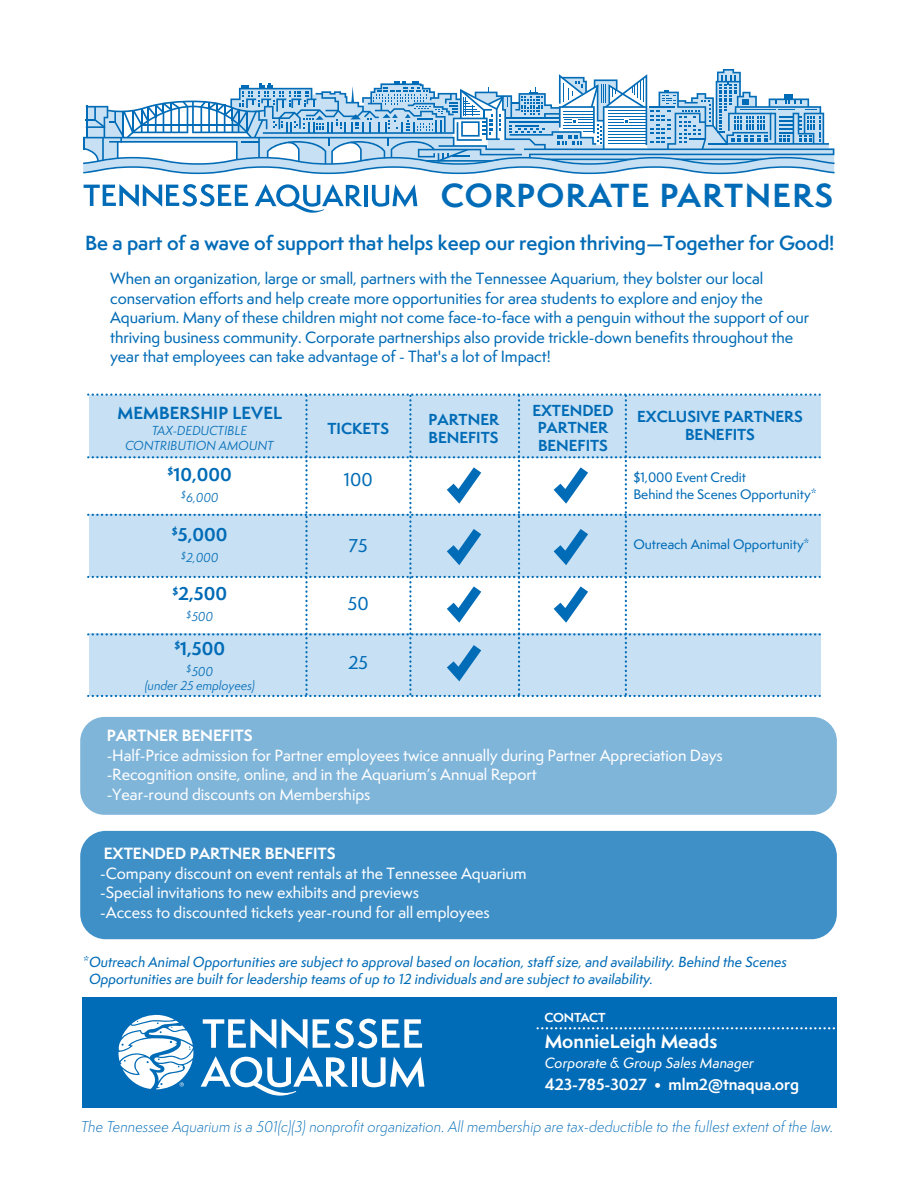
<style>
.page{position:relative;width:918px;height:1188px;background:#fff}
.page>*{position:absolute;margin:0;border:0;box-sizing:border-box;transform-origin:0 0}
.t1{font:700 30.75px "Semplicita Pro";letter-spacing:.05em;color:#006bb6}
.t2{font:600 18.9px "Semplicita Pro";letter-spacing:-.005em;color:#006bb6}
.t3{font:700 18px "Semplicita Pro";color:#fff}
.t4{font:700 17.25px "Semplicita Pro";color:#006bb6}
.t5{font:500 17.25px "Semplicita Pro";color:#006bb6}
.t6{font:700 16.2px "Semplicita Pro";letter-spacing:.01em;color:#006bb6}
.t7{font:500 15px/19.5px "Semplicita Pro";letter-spacing:-.005em;color:#006bb6}
.t8{font:500 15px/19.5px "Semplicita Pro";letter-spacing:-.005em;color:#fff}
.t9{font:700 15px "Semplicita Pro";letter-spacing:-.005em;color:#fff}
.t10{font:700 14.7px/17.7px "Semplicita Pro";color:#006bb6;text-align:center}
.t11{font:italic 300 14.4px "Semplicita Pro";color:#006bb6}
.t12{font:13.65px "Semplicita Pro Med It";color:#fff}
.t13{font:13.5px/16.2px "Semplicita Pro Med It";color:#006bb6}
.t14{font:500 12.75px/16.5px "Semplicita Pro";letter-spacing:-.005em;color:#006bb6}
.t15{font:italic 12px/14.4px "Semplicita Pro";color:#006bb6;text-align:center}
.t16{font:700 12px "Semplicita Pro";letter-spacing:-.015em;color:#fff}
</style>
<div class="page">
<div style="left:83px;top:998px;width:754px;height:110px;background:#006bb6"></div>
<svg style="left:84px;top:184px;width:164px;height:23px"></svg>
<hr style="left:365px;top:185px;width:3px;height:21px;background:#006bb6">
<svg style="left:372px;top:184px;width:45px;height:23px"></svg>
<svg style="left:255px;top:184px;width:107px;height:29px"></svg>
<svg style="left:83px;top:69px;width:752px;height:105px"></svg>
<svg style="left:118px;top:1014px;width:76px;height:75px"></svg>
<svg style="left:203px;top:1018px;width:73px;height:31px"></svg>
<svg style="left:282px;top:1018px;width:140px;height:31px"></svg>
<div style="left:352px;top:1057px;width:5px;height:30px;background:#fff"></div>
<svg style="left:362px;top:1057px;width:62px;height:31px"></svg>
<svg style="left:201px;top:1056px;width:148px;height:40px"></svg>
<div style="left:80px;top:831px;width:757px;height:108px;background:#4090c8;border-radius:25px"></div>
<div style="left:80px;top:717px;width:757px;height:98px;background:#80b5da;border-radius:24px"></div>
<svg style="left:538px;top:1027px;width:297px;height:2px"></svg>
<svg style="left:88px;top:394px;width:733px;height:303px"></svg>
<h1 class="t1" style="left:441px;top:173px;width:394px">CORPORATE PARTNERS</h1>
<p class="t2" style="left:85px;top:229px;width:751px">Be a part of a wave of support that helps keep our region thriving—Together for Good!</p>
<p class="t7" style="left:110px;top:269px;width:701px">When an organization, large or small, partners with the Tennessee Aquarium, they bolster our local conservation efforts and help create more opportunities for area students to explore and enjoy the Aquarium. Many of these children might not come face-to-face with a penguin without the support of our thriving business community. Corporate partnerships also provide trickle-down benefits throughout the year that employees can take advantage of - That's a lot of Impact!</p>
<p class="t10" style="left:429px;top:411px;width:72px;text-align:left">PARTNER<br>BENEFITS</p>
<p class="t10" style="left:532px;top:401px;width:83px">EXTENDED<br>PARTNER<br>BENEFITS</p>
<p class="t6" style="left:117px;top:401px;width:166px">MEMBERSHIP LEVEL</p>
<p class="t15" style="left:125px;top:423px;width:150px">TAX-DEDUCTIBLE<br>CONTRIBUTION AMOUNT</p>
<p class="t10" style="left:328px;top:419px;width:63px">TICKETS</p>
<p class="t10" style="left:637px;top:408px;width:167px">EXCLUSIVE PARTNERS<br>BENEFITS</p>
<p class="t4" style="left:168px;top:461px;width:66px"><sup>$</sup>10,000</p>
<p class="t15" style="left:181px;top:490px;width:39px"><sup>$</sup>6,000</p>
<p class="t4" style="left:172px;top:522px;width:57px"><sup>$</sup>5,000</p>
<p class="t15" style="left:181px;top:550px;width:39px"><sup>$</sup>2,000</p>
<p class="t4" style="left:172px;top:581px;width:56px"><sup>$</sup>2,500</p>
<p class="t15" style="left:186px;top:609px;width:28px"><sup>$</sup>500</p>
<p class="t4" style="left:174px;top:636px;width:52px"><sup>$</sup>1,500</p>
<p class="t15" style="left:186px;top:664px;width:28px"><sup>$</sup>500</p>
<p class="t15" style="left:145px;top:678px;width:112px">(under 25 employees)</p>
<p class="t5" style="left:344px;top:467px;width:30px">100</p>
<p class="t5" style="left:349px;top:533px;width:20px">75</p>
<p class="t5" style="left:348px;top:591px;width:22px">50</p>
<p class="t5" style="left:349px;top:651px;width:21px">25</p>
<p class="t14" style="left:633px;top:469px;width:185px">$1,000 Event Credit<br>Behind the Scenes Opportunity*</p>
<p class="t14" style="left:633px;top:536px;width:178px">Outreach Animal Opportunity*</p>
<p class="t9" style="left:107px;top:724px;width:147px">PARTNER BENEFITS</p>
<p class="t8" style="left:107px;top:745px;width:618px">-Half-Price admission for Partner employees twice annually during Partner Appreciation Days -Recognition onsite, online, and in the Aquarium’s Annual Report<br>-Year-round discounts on Memberships</p>
<p class="t9" style="left:104px;top:842px;width:233px">EXTENDED PARTNER BENEFITS</p>
<p class="t8" style="left:100px;top:863px;width:428px">-Company discount on event rentals at the Tennessee Aquarium -Special invitations to new exhibits and previews<br>-Access to discounted tickets year-round for all employees</p>
<p class="t13" style="left:89px;top:954px;width:699px;text-indent:-6px">*Outreach Animal Opportunities are subject to approval based on location, staff size, and availability. Behind the Scenes<br>Opportunities are built for leadership teams of up to 12 individuals and are subject to availability.</p>
<p class="t16" style="left:544px;top:1009px;width:63px">CONTACT</p>
<p class="t3" style="left:545px;top:1028px;width:174px">MonnieLeigh Meads</p>
<p class="t9" style="left:545px;top:1073px;width:256px">423-785-3027 • mlm2@tnaqua.org</p>
<p class="t12" style="left:545px;top:1053px;width:211px">Corporate &amp; Group Sales Manager</p>
<p class="t11" style="left:81px;top:1117px;width:754px">The Tennessee Aquarium is a 501(c)(3) nonprofit organization. All membership are tax-deductible to the fullest extent of the law.</p>
</div>
